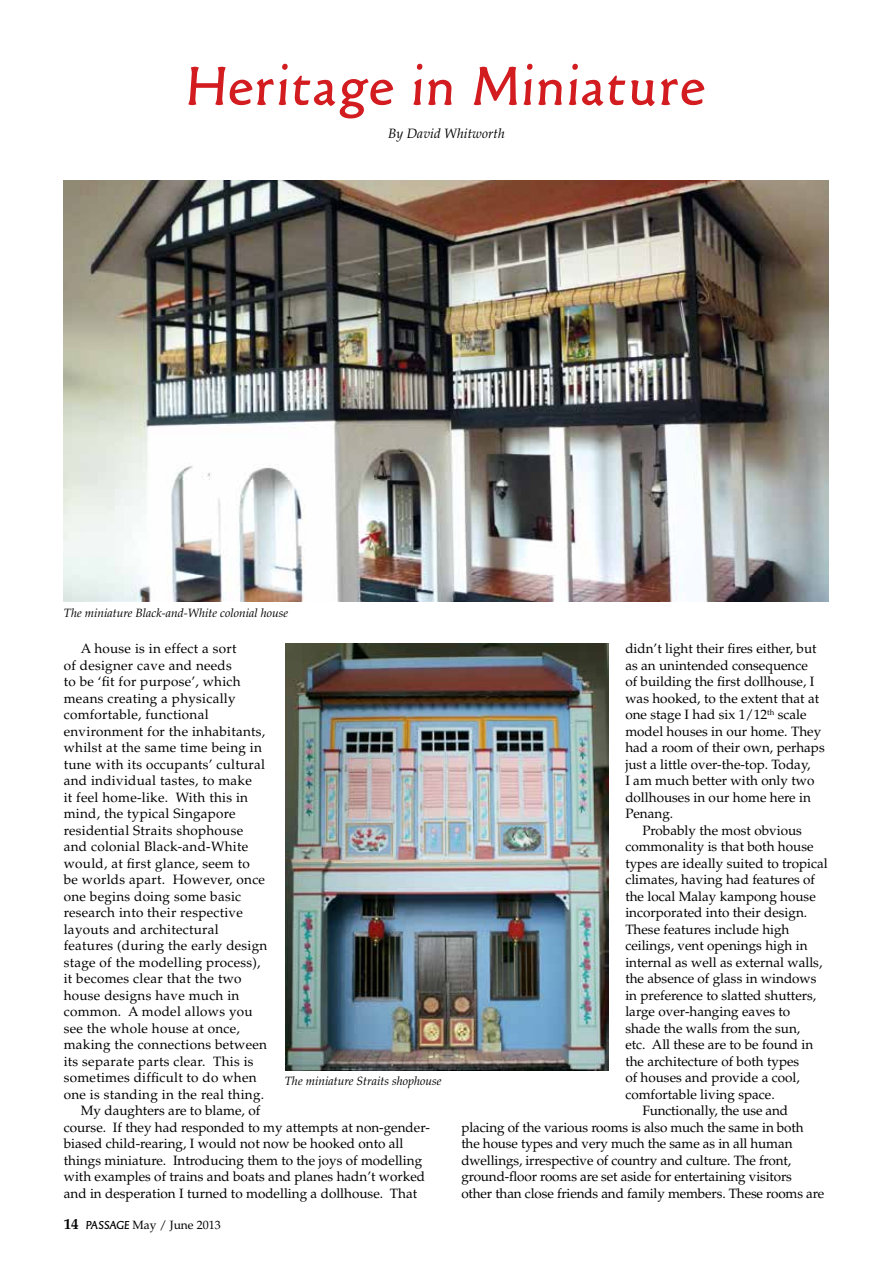
<style>
.page{position:relative;width:893px;height:1263px;background:#fff}
.page>*{position:absolute;margin:0;border:0;box-sizing:border-box;transform-origin:0 0}
.t1{font:57px "Old Typefaces";letter-spacing:.05em;color:#d21c20}
.t2{font:13.5px "Palatino LT Std";color:#000}
.t3{font:13.5px "Palatino LT Std";letter-spacing:.02em;color:#000}
.t4{font:italic 13.5px "Palatino LT Std";letter-spacing:.005em;color:#000}
.t5{font:italic 12px "Palatino LT Std";color:#000}
.t6{font:12px "Palatino LT Std";color:#000}
.s1{font-weight:700;font-size:15px}
.s2{font-family:"Old Typefaces"}
</style>
<div class="page">
<img style="left:64px;top:180px;width:765px;height:421px">
<img style="left:285px;top:643px;width:323px;height:427px">
<h1 class="t1" style="left:188px;top:54px;width:519px">Heritage in Miniature</h1>
<p class="t4" style="left:388px;top:125px;width:118px">By David Whitworth</p>
<p class="t5" style="left:64px;top:606px;width:226px">The miniature Black-and-White colonial house</p>
<p class="t3" style="left:81px;top:641px;width:157px">A house is in effect a sort</p>
<p class="t3" style="left:64px;top:657px;width:170px">of designer cave and needs</p>
<p class="t3" style="left:64px;top:674px;width:178px">to be ‘fit for purpose’, which</p>
<p class="t3" style="left:64px;top:690px;width:173px">means creating a physically</p>
<p class="t3" style="left:64px;top:707px;width:146px">comfortable, functional</p>
<p class="t3" style="left:64px;top:723px;width:203px">environment for the inhabitants,</p>
<p class="t3" style="left:64px;top:740px;width:200px">whilst at the same time being in</p>
<p class="t3" style="left:64px;top:756px;width:203px">tune with its occupants’ cultural</p>
<p class="t3" style="left:64px;top:773px;width:190px">and individual tastes, to make</p>
<p class="t3" style="left:64px;top:789px;width:186px">it feel home-like. With this in</p>
<p class="t3" style="left:64px;top:806px;width:173px">mind, the typical Singapore</p>
<p class="t3" style="left:64px;top:822px;width:181px">residential Straits shophouse</p>
<p class="t3" style="left:64px;top:839px;width:186px">and colonial Black-and-White</p>
<p class="t3" style="left:64px;top:855px;width:188px">would, at first glance, seem to</p>
<p class="t3" style="left:64px;top:872px;width:203px">be worlds apart. However, once</p>
<p class="t3" style="left:64px;top:888px;width:179px">one begins doing some basic</p>
<p class="t3" style="left:64px;top:905px;width:181px">research into their respective</p>
<p class="t3" style="left:64px;top:921px;width:156px">layouts and architectural</p>
<p class="t3" style="left:64px;top:938px;width:205px">features (during the early design</p>
<p class="t3" style="left:64px;top:954px;width:198px">stage of the modelling process),</p>
<p class="t3" style="left:64px;top:971px;width:179px">it becomes clear that the two</p>
<p class="t3" style="left:64px;top:987px;width:177px">house designs have much in</p>
<p class="t3" style="left:64px;top:1004px;width:190px">common. A model allows you</p>
<p class="t3" style="left:64px;top:1020px;width:178px">see the whole house at once,</p>
<p class="t3" style="left:64px;top:1037px;width:205px">making the connections between</p>
<p class="t3" style="left:64px;top:1053px;width:191px">its separate parts clear. This is</p>
<p class="t3" style="left:64px;top:1070px;width:194px">sometimes difficult to do when</p>
<p class="t3" style="left:64px;top:1086px;width:202px">one is standing in the real thing.</p>
<p class="t2" style="left:81px;top:1103px;width:181px">My daughters are to blame, of</p>
<p class="t2" style="left:64px;top:1119px;width:368px">course. If they had responded to my attempts at non-gender-</p>
<p class="t2" style="left:64px;top:1136px;width:341px">biased child-rearing, I would not now be hooked onto all</p>
<p class="t2" style="left:64px;top:1152px;width:360px">things miniature. Introducing them to the joys of modelling</p>
<p class="t2" style="left:64px;top:1169px;width:363px">with examples of trains and boats and planes hadn’t worked</p>
<p class="t2" style="left:64px;top:1185px;width:355px">and in desperation I turned to modelling a dollhouse. That</p>
<p class="t5" style="left:285px;top:1073px;width:158px">The miniature Straits shophouse</p>
<p class="t6" style="left:64px;top:1218px;width:158px"><span class="s1">14</span> <span class="s2">PASSAGE</span> May / June 2013</p>
<p class="t2" style="left:625px;top:641px;width:193px">didn’t light their fires either, but</p>
<p class="t2" style="left:625px;top:657px;width:184px">as an unintended consequence</p>
<p class="t2" style="left:625px;top:674px;width:191px">of building the first dollhouse, I</p>
<p class="t2" style="left:625px;top:690px;width:195px">was hooked, to the extent that at</p>
<p class="t2" style="left:625px;top:707px;width:183px">one stage I had six 1/12<sup>th</sup> scale</p>
<p class="t2" style="left:625px;top:723px;width:197px">model houses in our home. They</p>
<p class="t2" style="left:625px;top:740px;width:201px">had a room of their own, perhaps</p>
<p class="t2" style="left:625px;top:756px;width:187px">just a little over-the-top. Today,</p>
<p class="t2" style="left:625px;top:773px;width:191px">I am much better with only two</p>
<p class="t2" style="left:625px;top:789px;width:187px">dollhouses in our home here in</p>
<p class="t2" style="left:625px;top:806px;width:49px">Penang.</p>
<p class="t2" style="left:642px;top:822px;width:161px">Probably the most obvious</p>
<p class="t2" style="left:625px;top:839px;width:190px">commonality is that both house</p>
<p class="t2" style="left:625px;top:855px;width:204px">types are ideally suited to tropical</p>
<p class="t2" style="left:625px;top:872px;width:191px">climates, having had features of</p>
<p class="t2" style="left:625px;top:888px;width:192px">the local Malay kampong house</p>
<p class="t2" style="left:625px;top:905px;width:183px">incorporated into their design.</p>
<p class="t2" style="left:625px;top:921px;width:166px">These features include high</p>
<p class="t2" style="left:625px;top:938px;width:184px">ceilings, vent openings high in</p>
<p class="t2" style="left:625px;top:954px;width:199px">internal as well as external walls,</p>
<p class="t2" style="left:625px;top:971px;width:193px">the absence of glass in windows</p>
<p class="t2" style="left:625px;top:987px;width:192px">in preference to slatted shutters,</p>
<p class="t2" style="left:625px;top:1004px;width:166px">large over-hanging eaves to</p>
<p class="t2" style="left:625px;top:1020px;width:176px">shade the walls from the sun,</p>
<p class="t2" style="left:625px;top:1037px;width:189px">etc. All these are to be found in</p>
<p class="t2" style="left:625px;top:1053px;width:175px">the architecture of both types</p>
<p class="t2" style="left:625px;top:1070px;width:176px">of houses and provide a cool,</p>
<p class="t2" style="left:625px;top:1086px;width:151px">comfortable living space.</p>
<p class="t2" style="left:642px;top:1103px;width:147px">Functionally, the use and</p>
<p class="t2" style="left:461px;top:1119px;width:344px">placing of the various rooms is also much the same in both</p>
<p class="t2" style="left:461px;top:1136px;width:333px">the house types and very much the same as in all human</p>
<p class="t2" style="left:461px;top:1152px;width:331px">dwellings, irrespective of country and culture. The front,</p>
<p class="t2" style="left:461px;top:1169px;width:332px">ground-floor rooms are set aside for entertaining visitors</p>
<p class="t2" style="left:461px;top:1185px;width:364px">other than close friends and family members. These rooms are</p>
</div>
